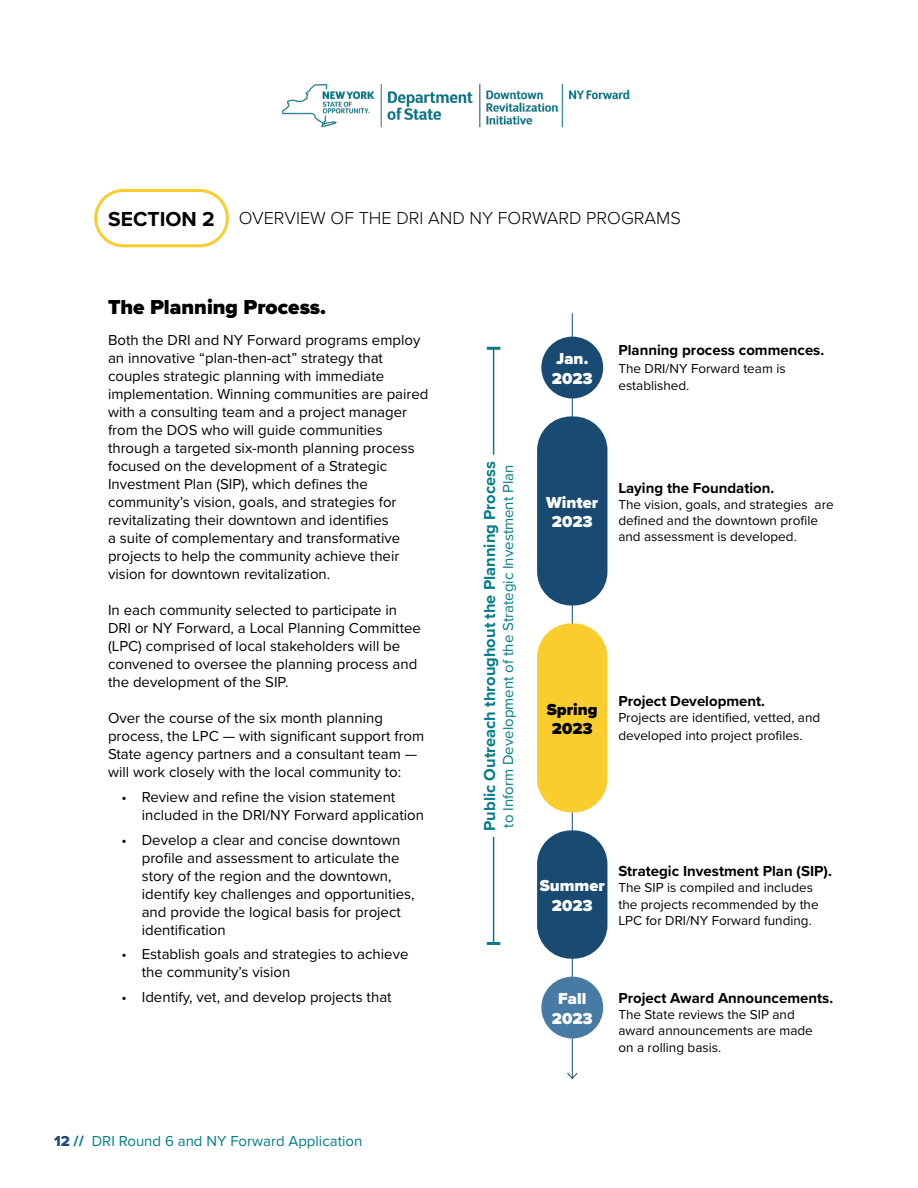
<style>
.page{position:relative;width:918px;height:1188px;background:#fff}
.page>*{position:absolute;margin:0;border:0;box-sizing:border-box;transform-origin:0 0}
.t1{font:900 21px "Proxima Nova";color:#000}
.t2{font:300 18px "Proxima Nova";color:#000}
.t3{font:700 16.5px "Proxima Nova";color:#007d89}
.t4{font:900 16.5px/19.8px "Proxima Nova";color:#fff;text-align:center}
.t5{font:900 16.5px/19.8px "Proxima Nova";color:#000;text-align:center}
.t6{font:15px/18px "Proxima Nova";color:#000}
.t7{font:700 15px "Proxima Nova";color:#000}
.t8{font:15px "Proxima Nova";color:#007d89}
.t9{font:13.5px/16.2px "Proxima Nova";color:#000}
.s1{font-weight:700;font-size:21px}
.s2{font-family:"Proxima Nova Extrabld";color:#184a72}
.s3{font-family:"Proxima Nova Extrabld"}
</style>
<div class="page">
<img style="left:282px;top:83px;width:348px;height:45px">
<hr style="left:572px;top:313px;width:1px;height:765px;background:#184a72">
<svg style="left:567px;top:1072px;width:11px;height:7px"></svg>
<div style="left:94px;top:189px;width:135px;height:58px;border:3px solid #f9cd2e;border-radius:28px"></div>
<div style="left:541px;top:337px;width:62px;height:61px;background:#184a72;border-radius:50%"></div>
<div style="left:537px;top:416px;width:70px;height:189px;background:#184a72;border-radius:34px"></div>
<div style="left:537px;top:830px;width:70px;height:129px;background:#184a72;border-radius:34px"></div>
<div style="left:541px;top:977px;width:62px;height:61px;background:#477ba3;border-radius:50%"></div>
<div style="left:537px;top:623px;width:70px;height:189px;background:#f9cd2e;border-radius:34px"></div>
<hr style="left:493px;top:348px;width:1px;height:107px;background:#007d89">
<svg style="left:487px;top:347px;width:13px;height:3px"></svg>
<hr style="left:493px;top:837px;width:1px;height:106px;background:#007d89">
<svg style="left:487px;top:942px;width:13px;height:3px"></svg>
<p class="t2" style="left:108px;top:205px;width:574px"><span class="s1">SECTION 2</span> OVERVIEW OF THE DRI AND NY FORWARD PROGRAMS</p>
<h1 class="t1" style="left:108px;top:291px;width:220px">The Planning Process.</h1>
<p class="t6" style="left:108px;top:330px;width:322px">Both the DRI and NY Forward programs employ an innovative “plan-then-act” strategy that couples strategic planning with immediate implementation. Winning communities are paired with a consulting team and a project manager from the DOS who will guide communities through a targeted six-month planning process focused on the development of a Strategic Investment Plan (SIP), which defines the community’s vision, goals, and strategies for revitalizating their downtown and identifies<br>a suite of complementary and transformative projects to help the community achieve their vision for downtown revitalization.</p>
<p class="t6" style="left:108px;top:600px;width:314px">In each community selected to participate in DRI or NY Forward, a Local Planning Committee (LPC) comprised of local stakeholders will be convened to oversee the planning process and the development of the SIP.</p>
<p class="t6" style="left:108px;top:708px;width:318px">Over the course of the six month planning process, the LPC — with significant support from State agency partners and a consultant team — will work closely with the local community to:</p>
<p class="t6" style="left:142px;top:787px;width:284px;text-indent:-20px">• Review and refine the vision statement included in the DRI/NY Forward application</p>
<p class="t6" style="left:142px;top:830px;width:274px;text-indent:-20px">• Develop a clear and concise downtown profile and assessment to articulate the story of the region and the downtown, identify key challenges and opportunities, and provide the logical basis for project identification</p>
<p class="t6" style="left:142px;top:945px;width:268px;text-indent:-20px">• Establish goals and strategies to achieve the community’s vision</p>
<p class="t6" style="left:122px;top:987px;width:272px">• Identify, vet, and develop projects that</p>
<p class="t8" style="left:54px;top:1130px;width:310px"><span class="s2">12</span> <span class="s3">//</span> DRI Round 6 and NY Forward Application</p>
<p class="t4" style="left:552px;top:349px;width:42px;text-align:left">Jan.<br>2023</p>
<p class="t7" style="left:618px;top:339px;width:207px">Planning process commences.</p>
<p class="t9" style="left:618px;top:360px;width:169px">The DRI/NY Forward team is established.</p>
<p class="t3" style="left:477px;top:831px;width:371px;rotate:-90deg">Public Outreach throughout the Planning Process</p>
<p class="t8" style="left:497px;top:828px;width:365px;rotate:-90deg">to Inform Development of the Strategic Investment Plan</p>
<p class="t4" style="left:546px;top:492px;width:54px">Winter<br>2023</p>
<p class="t7" style="left:618px;top:476px;width:158px">Laying the Foundation.</p>
<p class="t9" style="left:618px;top:496px;width:217px">The vision, goals, and strategies are defined and the downtown profile and assessment is developed.</p>
<p class="t5" style="left:547px;top:699px;width:52px">Spring<br>2023</p>
<p class="t7" style="left:618px;top:690px;width:148px">Project Development.</p>
<p class="t9" style="left:618px;top:708px;width:203px;line-height:18px">Projects are identified, vetted, and developed into project profiles.</p>
<p class="t4" style="left:540px;top:876px;width:67px">Summer<br>2023</p>
<p class="t7" style="left:618px;top:860px;width:215px">Strategic Investment Plan (SIP).</p>
<p class="t9" style="left:618px;top:879px;width:202px">The SIP is compiled and includes the projects recommended by the<br>LPC for DRI/NY Forward funding.</p>
<p class="t4" style="left:552px;top:989px;width:42px">Fall<br>2023</p>
<p class="t7" style="left:618px;top:987px;width:216px">Project Award Announcements.</p>
<p class="t9" style="left:618px;top:1006px;width:196px">The State reviews the SIP and award announcements are made on a rolling basis.</p>
</div>
